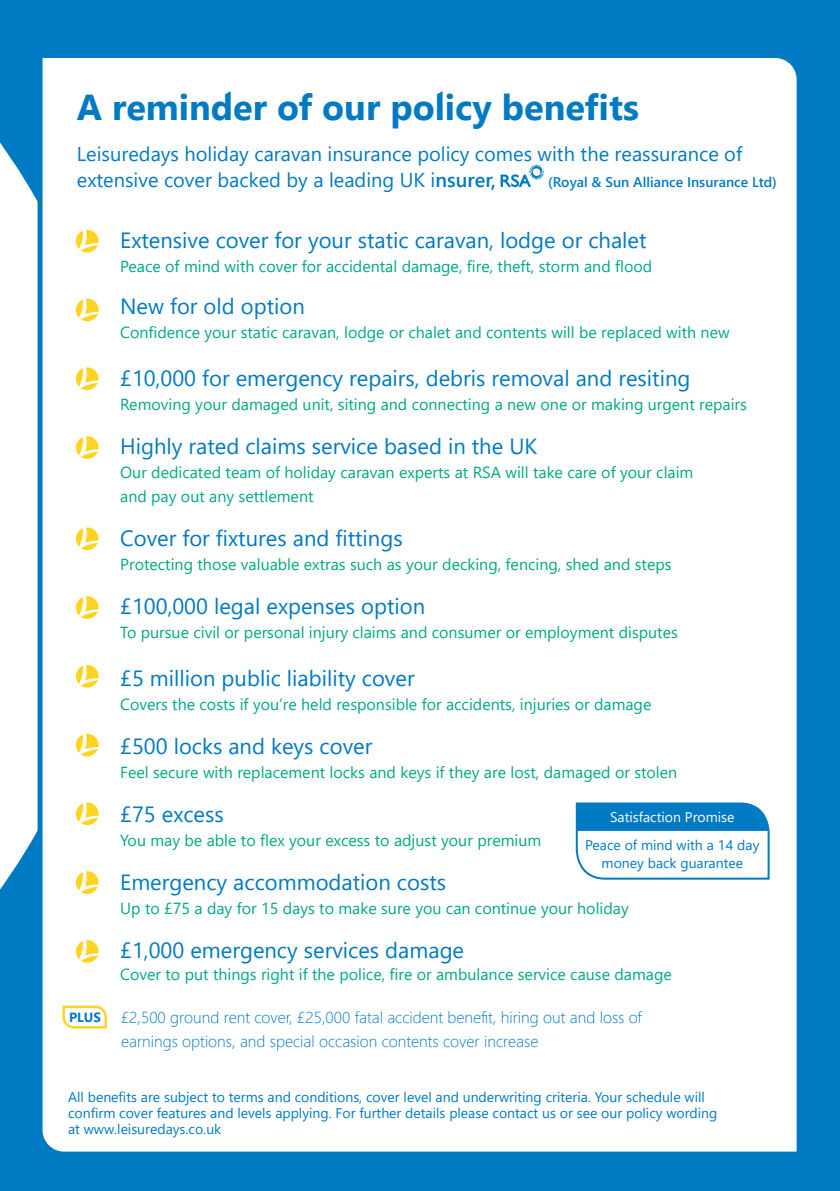
<style>
.page{position:relative;width:840px;height:1191px;background:#fff}
.page>*{position:absolute;margin:0;border:0;box-sizing:border-box;transform-origin:0 0}
.t1{font:700 36px "Segoe LD Headings";color:#007ac2}
.t2{font:22px "Segoe UI";color:#007ac2}
.t3{font:20px/26px "Segoe UI";color:#007ac2}
.t4{font:16px/24px "Segoe UI";color:#00a886}
.t5{font:300 16px/24px "Segoe UI";color:#007ac2}
.t6{font:14px/16px "Segoe UI";color:#007ac2}
.t7{font:600 14px "Segoe UI";color:#007ac2}
.t8{font:14px "Segoe UI";color:#fff}
.t9{font:700 13.2px "Segoe UI";color:#007ac2}
.s1{font-weight:600}
</style>
<div class="page">
<div style="left:0;top:0;width:839px;height:1191px;background:#007ac2"></div>
<svg style="left:0;top:142px;width:35px;height:748px;background:#ecf5fa"></svg>
<div style="left:35px;top:58px;width:762px;height:1094px;background:#fff"></div>
<svg style="left:500px;top:165px;width:44px;height:22px"></svg>
<svg style="left:61px;top:1004px;width:47px;height:25px"></svg>
<svg style="left:76px;top:230px;width:22px;height:22px"></svg>
<svg style="left:76px;top:940px;width:22px;height:22px"></svg>
<svg style="left:76px;top:871px;width:22px;height:23px"></svg>
<svg style="left:76px;top:802px;width:22px;height:23px"></svg>
<svg style="left:76px;top:733px;width:22px;height:23px"></svg>
<svg style="left:76px;top:665px;width:22px;height:22px"></svg>
<svg style="left:76px;top:596px;width:22px;height:23px"></svg>
<svg style="left:76px;top:527px;width:22px;height:23px"></svg>
<svg style="left:76px;top:436px;width:22px;height:23px"></svg>
<svg style="left:76px;top:367px;width:22px;height:23px"></svg>
<svg style="left:76px;top:299px;width:22px;height:22px"></svg>
<svg style="left:574px;top:801px;width:196px;height:79px"></svg>
<h1 class="t1" style="left:77px;top:82px;width:563px">A reminder of our policy benefits</h1>
<p class="t3" style="left:77px;top:139px;width:666px">Leisuredays holiday caravan insurance policy comes with the reassurance of extensive cover backed by a leading UK i<span class="s1">nsurer,</span></p>
<p class="t7" style="left:548px;top:169px;width:230px">(Royal &amp; Sun Alliance Insurance Ltd)</p>
<p class="t9" style="left:69px;top:1004px;width:33px">PLUS</p>
<h2 class="t2" style="left:120px;top:220px;width:527px">Extensive cover for your static caravan, lodge or chalet</h2>
<p class="t4" style="left:120px;top:253px;width:533px">Peace of mind with cover for accidental damage, fire, theft, storm and flood</p>
<h2 class="t2" style="left:120px;top:286px;width:186px">New for old option</h2>
<p class="t4" style="left:120px;top:319px;width:610px">Confidence your static caravan, lodge or chalet and contents will be replaced with new</p>
<h2 class="t2" style="left:120px;top:358px;width:571px">£10,000 for emergency repairs, debris removal and resiting</h2>
<p class="t4" style="left:120px;top:391px;width:628px">Removing your damaged unit, siting and connecting a new one or making urgent repairs</p>
<h2 class="t2" style="left:120px;top:426px;width:418px">Highly rated claims service based in the UK</h2>
<p class="t4" style="left:120px;top:459px;width:574px">Our dedicated team of holiday caravan experts at RSA will take care of your claim and pay out any settlement</p>
<h2 class="t2" style="left:120px;top:518px;width:284px">Cover for fixtures and fittings</h2>
<p class="t4" style="left:120px;top:551px;width:552px">Protecting those valuable extras such as your decking, fencing, shed and steps</p>
<h2 class="t2" style="left:120px;top:586px;width:306px">£100,000 legal expenses option</h2>
<p class="t4" style="left:120px;top:619px;width:559px">To pursue civil or personal injury claims and consumer or employment disputes</p>
<h2 class="t2" style="left:120px;top:658px;width:296px">£5 million public liability cover</h2>
<p class="t4" style="left:120px;top:691px;width:532px">Covers the costs if you’re held responsible for accidents, injuries or damage</p>
<h2 class="t2" style="left:120px;top:726px;width:253px">£500 locks and keys cover</h2>
<p class="t4" style="left:120px;top:759px;width:558px">Feel secure with replacement locks and keys if they are lost, damaged or stolen</p>
<h2 class="t2" style="left:120px;top:794px;width:105px">£75 excess</h2>
<p class="t4" style="left:120px;top:827px;width:422px">You may be able to flex your excess to adjust your premium</p>
<h2 class="t2" style="left:120px;top:862px;width:327px">Emergency accommodation costs</h2>
<p class="t4" style="left:120px;top:895px;width:510px">Up to £75 a day for 15 days to make sure you can continue your holiday</p>
<h2 class="t2" style="left:120px;top:930px;width:345px">£1,000 emergency services damage</h2>
<p class="t4" style="left:120px;top:961px;width:553px">Cover to put things right if the police, fire or ambulance service cause damage</p>
<p class="t8" style="left:609px;top:803px;width:126px">Satisfaction Promise</p>
<p class="t6" style="left:585px;top:834px;width:176px;line-height:18px;text-align:center">Peace of mind with a 14 day money back guarantee</p>
<p class="t5" style="left:121px;top:1003px;width:522px">£2,500 ground rent cover, £25,000 fatal accident benefit, hiring out and loss of earnings options, and special occasion contents cover increase</p>
<p class="t6" style="left:68px;top:1088px;width:650px">All benefits are subject to terms and conditions, cover level and underwriting criteria. Your schedule will confirm cover features and levels applying. For further details please contact us or see our policy wording at www.leisuredays.co.uk</p>
</div>
